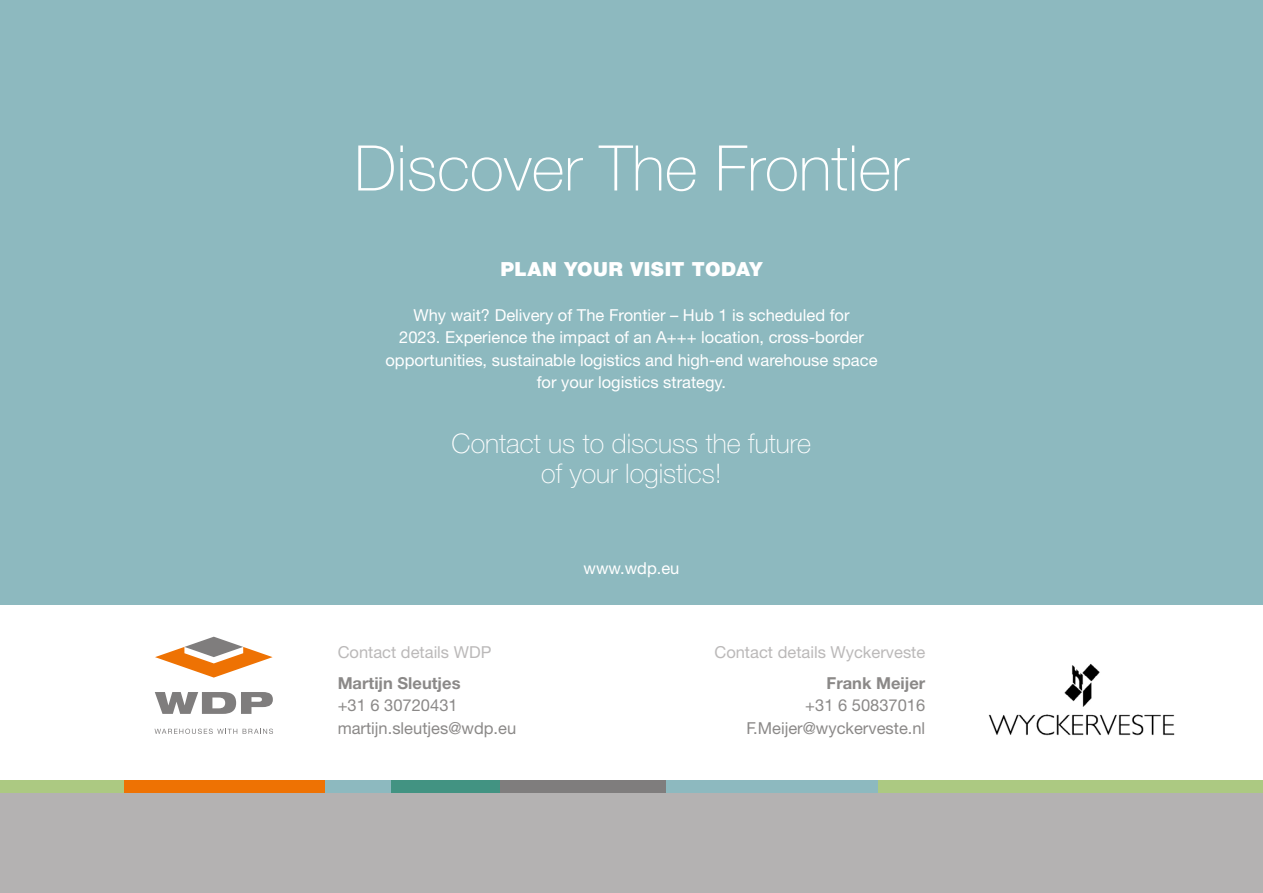
<style>
.page{position:relative;width:1263px;height:893px;background:#fff}
.page>*{position:absolute;margin:0;border:0;box-sizing:border-box;transform-origin:0 0}
.t1{font:100 63px "Helvetica Neue LT Std";color:#fff}
.t2{font:100 27px/29.8px "Helvetica Neue LT Std";color:#fff;text-align:center}
.t3{font:900 19.5px "Helvetica Neue LT Std";letter-spacing:.025em;color:#fff}
.t4{font:16.5px/22.5px "Helvetica Neue LT Std";color:#fff;text-align:center}
.t5{font:16.5px/22.5px "Helvetica Neue LT Std";color:#8b8988}
.t6{font:16.5px "Helvetica Neue LT Std";color:#bbb9b9}
.t7{font:700 16.5px "Helvetica Neue LT Std";color:#8b8988}
</style>
<div class="page">
<div style="left:0;top:0;width:1263px;height:604px;background:#8db9bf"></div>
<div style="left:0;top:793px;width:1263px;height:100px;background:#b4b2b2"></div>
<div style="left:0;top:780px;width:125px;height:13px;background:#acc982"></div>
<div style="left:124px;top:780px;width:202px;height:13px;background:#ee7203"></div>
<div style="left:325px;top:780px;width:67px;height:13px;background:#8db9bf"></div>
<div style="left:665px;top:780px;width:214px;height:13px;background:#8db9bf"></div>
<div style="left:391px;top:780px;width:111px;height:13px;background:#429382"></div>
<div style="left:501px;top:780px;width:165px;height:13px;background:#7f7d7d"></div>
<div style="left:878px;top:780px;width:385px;height:13px;background:#acc982"></div>
<svg style="left:155px;top:729px;width:82px;height:5px"></svg>
<svg style="left:243px;top:729px;width:30px;height:5px"></svg>
<svg style="left:155px;top:637px;width:118px;height:41px"></svg>
<svg style="left:155px;top:692px;width:118px;height:22px"></svg>
<img style="left:988px;top:664px;width:187px;height:72px">
<h1 class="t1" style="left:354px;top:132px;width:556px">Discover The Frontier</h1>
<p class="t3" style="left:500px;top:257px;width:264px">PLAN YOUR VISIT TODAY</p>
<p class="t4" style="left:385px;top:303px;width:494px">Why wait? Delivery of The Frontier – Hub 1 is scheduled for<br>2023. Experience the impact of an A+++ location, cross-border opportunities, sustainable logistics and high-end warehouse space for your logistics strategy.</p>
<h2 class="t2" style="left:452px;top:429px;width:361px">Contact us to discuss the future of your logistics!</h2>
<p class="t6" style="left:338px;top:642px;width:155px">Contact details WDP</p>
<p class="t7" style="left:338px;top:673px;width:124px">Martijn Sleutjes</p>
<p class="t5" style="left:338px;top:694px;width:180px">+31 6 30720431 martijn.sleutjes@wdp.eu</p>
<p class="t4" style="left:583px;top:557px;width:97px">www.wdp.eu</p>
<p class="t6" style="left:714px;top:642px;width:212px">Contact details Wyckerveste</p>
<p class="t7" style="left:827px;top:673px;width:100px">Frank Meijer</p>
<p class="t5" style="left:746px;top:694px;width:180px;text-align:right">+31 6 50837016<br>F.Meijer@wyckerveste.nl</p>
</div>
